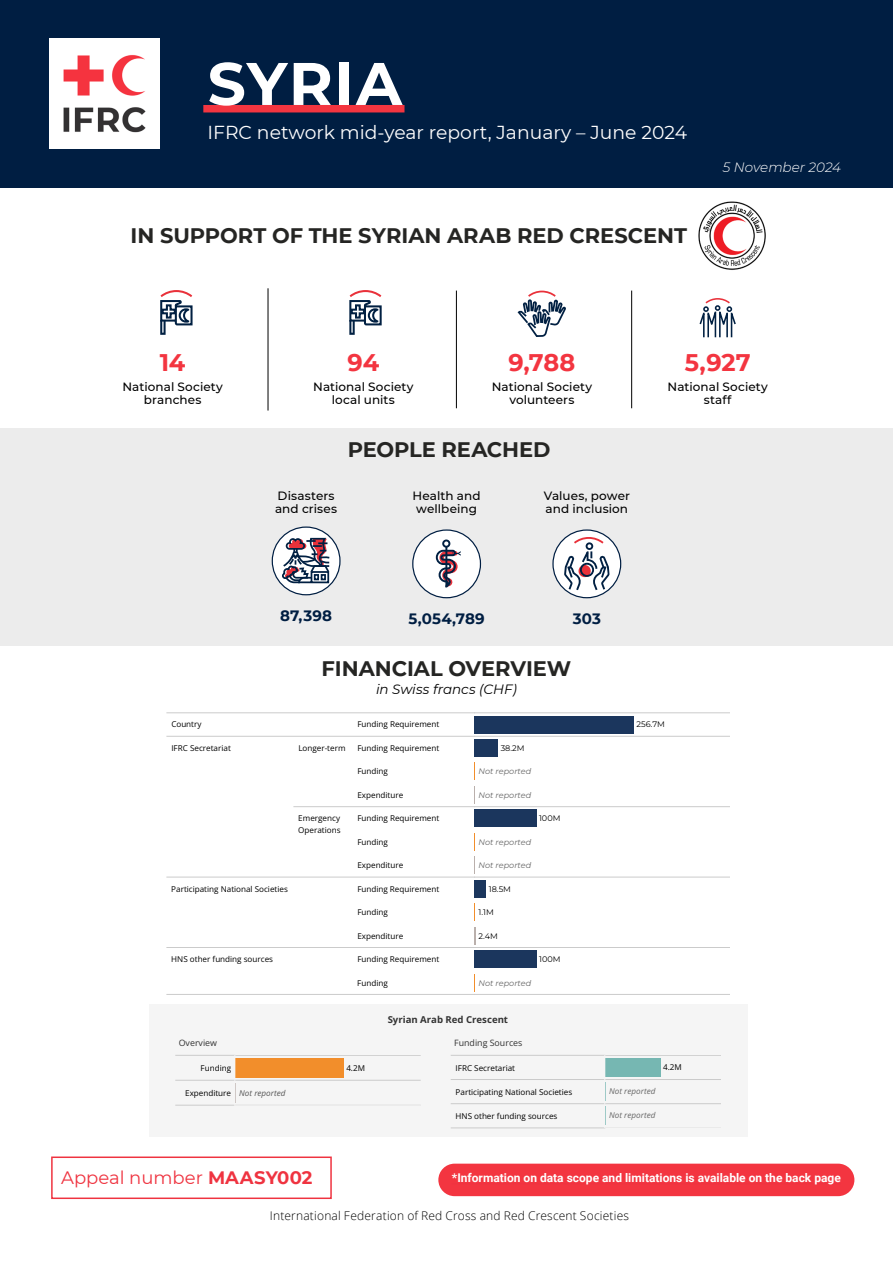
<style>
.page{position:relative;width:893px;height:1263px;background:#fff}
.page>*{position:absolute;margin:0;border:0;box-sizing:border-box;transform-origin:0 0}
.t1{font:700 60px "Montserrat";letter-spacing:.025em;color:#fff}
.t2{font:700 24px "Montserrat";letter-spacing:-.005em;color:#f33540}
.t3{font:700 21px "Montserrat";color:#252523}
.t4{font:18.75px "Montserrat";color:#fff}
.t5{font:18px "Montserrat";color:#ef3340}
.t6{font:700 15px "Montserrat";letter-spacing:.01em;color:#001e42}
.t7{font:italic 13.5px "Montserrat";letter-spacing:-.005em;color:#000}
.t8{font:italic 300 13.5px "Montserrat";letter-spacing:-.005em;color:#fff}
.t9{font:500 12px/13.5px "Montserrat";letter-spacing:.005em;color:#000;text-align:center}
.t10{font:700 12px "Roboto";color:#fff}
.t11{font:300 12px "Open Sans";letter-spacing:.015em;color:#000}
.t12{font:700 9.6px "Open Sans Roman";color:#333}
.t13{font:8.85px "Open Sans";color:#333}
.t14{font:8.1px/11.7px "Open Sans";color:#000}
.t15{font:italic 8.1px "Montserrat";color:#666}
.t16{font:8.1px "Montserrat Roman";color:#000}
.t17{font:italic 8.1px "Open Sans";color:#666}
.s1{font-style:italic;color:#555}
.s2{font-weight:700}
</style>
<div class="page">
<div style="left:0;top:428px;width:893px;height:218px;background:#ececec"></div>
<div style="left:0;top:0;width:893px;height:187px;background:#001e42"></div>
<div style="left:203px;top:105px;width:201px;height:7px;background:#f33540"></div>
<img style="left:49px;top:38px;width:111px;height:111px">
<hr style="left:167px;top:712px;width:307px;height:1px;background:#cbcbcb">
<hr style="left:167px;top:736px;width:307px;height:1px;background:#cbcbcb">
<hr style="left:294px;top:806px;width:180px;height:1px;background:#cbcbcb">
<hr style="left:167px;top:877px;width:307px;height:1px;background:#cbcbcb">
<hr style="left:167px;top:947px;width:307px;height:1px;background:#cbcbcb">
<hr style="left:167px;top:994px;width:307px;height:1px;background:#cbcbcb">
<div style="left:474px;top:716px;width:160px;height:17px;background:#1b365d"></div>
<svg style="left:474px;top:786px;width:1px;height:18px"></svg>
<svg style="left:474px;top:763px;width:1px;height:17px"></svg>
<div style="left:474px;top:739px;width:24px;height:18px;background:#1b365d"></div>
<svg style="left:474px;top:833px;width:1px;height:41px"></svg>
<div style="left:474px;top:810px;width:62px;height:17px;background:#1b365d"></div>
<svg style="left:474px;top:927px;width:2px;height:17px"></svg>
<svg style="left:474px;top:903px;width:1px;height:18px"></svg>
<div style="left:474px;top:880px;width:12px;height:18px;background:#1b365d"></div>
<svg style="left:474px;top:974px;width:1px;height:17px"></svg>
<div style="left:474px;top:950px;width:62px;height:18px;background:#1b365d"></div>
<hr style="left:474px;top:713px;width:256px;height:1px;background:#cbcbcb">
<hr style="left:474px;top:736px;width:256px;height:1px;background:#cbcbcb">
<hr style="left:474px;top:806px;width:256px;height:1px;background:#cbcbcb">
<hr style="left:474px;top:877px;width:256px;height:1px;background:#cbcbcb">
<hr style="left:474px;top:947px;width:256px;height:1px;background:#cbcbcb">
<hr style="left:474px;top:994px;width:256px;height:1px;background:#cbcbcb">
<div style="left:149px;top:1005px;width:598px;height:132px;background:#f5f5f5"></div>
<hr style="left:176px;top:1055px;width:59px;height:1px;background:#cbcbcb">
<hr style="left:176px;top:1080px;width:59px;height:1px;background:#cbcbcb">
<hr style="left:176px;top:1105px;width:59px;height:1px;background:#cbcbcb">
<hr style="left:235px;top:1080px;width:185px;height:1px;background:#cbcbcb">
<div style="left:235px;top:1058px;width:108px;height:19px;background:#f28e2b"></div>
<hr style="left:235px;top:1055px;width:185px;height:1px;background:#cbcbcb">
<hr style="left:235px;top:1055px;width:1px;height:50px;background:#f5f5f5">
<hr style="left:451px;top:1055px;width:154px;height:1px;background:#cbcbcb">
<hr style="left:451px;top:1079px;width:154px;height:1px;background:#cbcbcb">
<hr style="left:451px;top:1103px;width:154px;height:1px;background:#cbcbcb">
<hr style="left:451px;top:1127px;width:154px;height:1px;background:#cbcbcb">
<hr style="left:605px;top:1079px;width:116px;height:1px;background:#cbcbcb">
<hr style="left:605px;top:1103px;width:116px;height:1px;background:#cbcbcb">
<div style="left:605px;top:1058px;width:55px;height:18px;background:#76b7b2"></div>
<hr style="left:605px;top:1055px;width:116px;height:1px;background:#cbcbcb">
<hr style="left:605px;top:1055px;width:1px;height:73px;background:#f5f5f5">
<div style="left:51px;top:1156px;width:281px;height:43px;border:2px solid #ef3340"></div>
<img style="left:698px;top:201px;width:68px;height:69px">
<svg style="left:553px;top:530px;width:68px;height:68px"></svg>
<svg style="left:564px;top:537px;width:46px;height:54px"></svg>
<div style="left:552px;top:529px;width:69px;height:69px;border:1px solid #001e42;border-radius:50%"></div>
<svg style="left:272px;top:527px;width:68px;height:68px"></svg>
<svg style="left:282px;top:538px;width:48px;height:46px"></svg>
<div style="left:272px;top:526px;width:69px;height:69px;border:1px solid #001e42;border-radius:50%"></div>
<div style="left:413px;top:530px;width:67px;height:68px;background:#fff;border-radius:50%"></div>
<div style="left:442px;top:539px;width:8px;height:9px;border:2px solid #012042;border-radius:50%"></div>
<hr style="left:445px;top:547px;width:2px;height:40px;background:#012042">
<svg style="left:436px;top:549px;width:25px;height:39px"></svg>
<div style="left:412px;top:529px;width:69px;height:69px;border:1px solid #001e42;border-radius:50%"></div>
<div style="left:160px;top:319px;width:6px;height:16px;border:2px solid #012042"></div>
<svg style="left:160px;top:290px;width:33px;height:36px"></svg>
<svg style="left:699px;top:298px;width:37px;height:40px"></svg>
<svg style="left:517px;top:290px;width:49px;height:47px"></svg>
<hr style="left:268px;top:288px;width:1px;height:123px;background:#000">
<hr style="left:456px;top:291px;width:1px;height:117px;background:#000">
<hr style="left:631px;top:291px;width:1px;height:117px;background:#000">
<div style="left:349px;top:319px;width:6px;height:16px;border:2px solid #012042"></div>
<svg style="left:349px;top:290px;width:33px;height:36px"></svg>
<div style="left:438px;top:1164px;width:416px;height:32px;background:#f33540;border-radius:16px"></div>
<hr style="left:452px;top:1183px;width:389px;height:1px;background:#ef3340">
<h1 class="t1" style="left:208px;top:40px;width:196px">SYRIA</h1>
<h3 class="t4" style="left:207px;top:120px;width:481px">IFRC network mid-year report, January – June 2024</h3>
<h3 class="t3" style="left:131px;top:221px;width:558px">IN SUPPORT OF THE SYRIAN ARAB RED CRESCENT</h3>
<h3 class="t8" style="left:723px;top:158px;width:120px">5 November 2024</h3>
<h2 class="t2" style="left:160px;top:345px;width:27px">14</h2>
<h3 class="t9" style="left:122px;top:379px;width:102px">National Society branches</h3>
<h2 class="t2" style="left:347px;top:345px;width:33px">94</h2>
<h3 class="t9" style="left:313px;top:379px;width:102px">National Society local units</h3>
<h2 class="t2" style="left:508px;top:345px;width:69px">9,788</h2>
<h3 class="t9" style="left:492px;top:379px;width:102px">National Society volunteers</h3>
<h3 class="t3" style="left:348px;top:435px;width:204px">PEOPLE REACHED</h3>
<h3 class="t9" style="left:275px;top:488px;width:64px;text-align:left">Disasters and crises</h3>
<h3 class="t9" style="left:413px;top:488px;width:69px">Health and wellbeing</h3>
<h3 class="t9" style="left:544px;top:488px;width:88px;text-align:left">Values, power and inclusion</h3>
<h3 class="t6" style="left:280px;top:604px;width:53px">87,398</h3>
<h3 class="t6" style="left:408px;top:607px;width:78px">5,054,789</h3>
<h3 class="t6" style="left:573px;top:607px;width:30px">303</h3>
<h3 class="t3" style="left:322px;top:654px;width:251px">FINANCIAL OVERVIEW</h3>
<h3 class="t7" style="left:376px;top:680px;width:142px">in Swiss francs (CHF)</h3>
<h2 class="t2" style="left:685px;top:345px;width:67px">5,927</h2>
<h3 class="t9" style="left:667px;top:379px;width:102px">National Society staff</h3>
<p class="t14" style="left:171px;top:719px;width:32px">Country</p>
<p class="t14" style="left:357px;top:719px;width:83px">Funding Requirement</p>
<p class="t14" style="left:171px;top:743px;width:61px">IFRC Secretariat</p>
<p class="t14" style="left:298px;top:743px;width:49px">Longer-term</p>
<p class="t14" style="left:357px;top:743px;width:83px">Funding Requirement</p>
<p class="t14" style="left:357px;top:766px;width:32px">Funding</p>
<p class="t14" style="left:357px;top:790px;width:47px">Expenditure</p>
<p class="t14" style="left:298px;top:813px;width:44px">Emergency<br>Operations</p>
<p class="t14" style="left:357px;top:813px;width:83px">Funding Requirement</p>
<p class="t14" style="left:357px;top:837px;width:32px">Funding</p>
<p class="t14" style="left:357px;top:860px;width:47px">Expenditure</p>
<p class="t14" style="left:171px;top:884px;width:118px">Participating National Societies</p>
<p class="t14" style="left:357px;top:884px;width:83px">Funding Requirement</p>
<p class="t14" style="left:357px;top:907px;width:32px">Funding</p>
<p class="t14" style="left:357px;top:931px;width:47px">Expenditure</p>
<p class="t14" style="left:171px;top:954px;width:103px">HNS other funding sources</p>
<p class="t14" style="left:357px;top:954px;width:83px">Funding Requirement</p>
<p class="t14" style="left:357px;top:978px;width:32px">Funding</p>
<p class="t16" style="left:501px;top:743px;width:25px">38.2M</p>
<p class="t15" style="left:478px;top:768px;width:54px">Not reported</p>
<p class="t15" style="left:478px;top:792px;width:54px">Not reported</p>
<p class="t16" style="left:539px;top:814px;width:23px">100M</p>
<p class="t15" style="left:478px;top:839px;width:54px">Not reported</p>
<p class="t15" style="left:478px;top:862px;width:54px">Not reported</p>
<p class="t16" style="left:489px;top:884px;width:24px">18.5M</p>
<p class="t16" style="left:479px;top:908px;width:17px">1.1M</p>
<p class="t16" style="left:479px;top:931px;width:21px">2.4M</p>
<p class="t16" style="left:539px;top:955px;width:23px">100M</p>
<p class="t15" style="left:478px;top:980px;width:54px">Not reported</p>
<p class="t13" style="left:179px;top:1039px;width:40px">Overview</p>
<p class="t14" style="left:201px;top:1063px;width:32px">Funding</p>
<p class="t14" style="left:185px;top:1088px;width:102px">Expenditure <span class="s1">Not reported</span></p>
<p class="t14" style="left:346px;top:1063px;width:20px">4.2M</p>
<p class="t12" style="left:388px;top:1016px;width:122px">Syrian Arab Red Crescent</p>
<p class="t13" style="left:454px;top:1039px;width:70px">Funding Sources</p>
<p class="t14" style="left:456px;top:1063px;width:61px">IFRC Secretariat</p>
<p class="t14" style="left:456px;top:1087px;width:118px">Participating National Societies</p>
<p class="t14" style="left:456px;top:1111px;width:103px">HNS other funding sources</p>
<p class="t16" style="left:637px;top:720px;width:30px">256.7M</p>
<p class="t14" style="left:663px;top:1062px;width:20px">4.2M</p>
<p class="t17" style="left:609px;top:1088px;width:48px">Not reported</p>
<p class="t17" style="left:609px;top:1112px;width:48px">Not reported</p>
<h3 class="t5" style="left:61px;top:1165px;width:253px">Appeal number <span class="s2">MAASY002</span></h3>
<h3 class="t10" style="left:452px;top:1170px;width:390px">*Information on data scope and limitations is available on the back page</h3>
<h3 class="t11" style="left:270px;top:1207px;width:361px">International Federation of Red Cross and Red Crescent Societies</h3>
</div>
